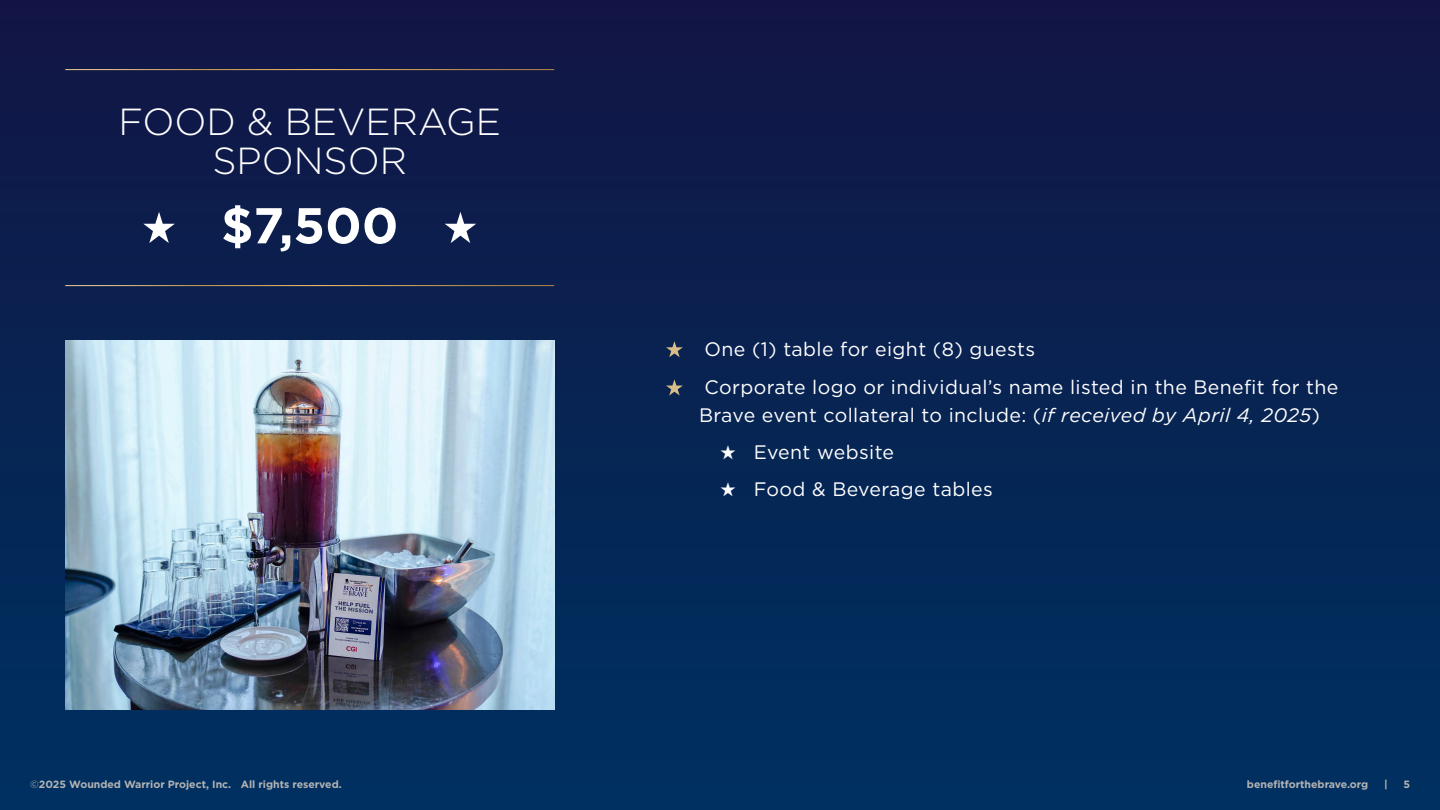
<style>
.page{position:relative;width:1440px;height:810px;background:#fff}
.page>*{position:absolute;margin:0;border:0;box-sizing:border-box;transform-origin:0 0}
.t1{font:700 50.25px "Gotham";color:#fff}
.Paragraph_Style_2{font:300 37.72px/39px "Gotham";color:#fff;text-align:center}
.t2{font:19.5px/27.8px "Gotham";letter-spacing:.02em;color:#fff}
.t3{font:700 10.5px "Gotham";color:#b3b3b3}
.s1{font-style:italic}
.s2{font-weight:400}
</style>
<div class="page">
<div style="left:0;top:0;width:1440px;height:810px;background:linear-gradient(to bottom,#121545,#003261)"></div>
<svg style="left:143px;top:212px;width:32px;height:31px"></svg>
<svg style="left:445px;top:212px;width:31px;height:31px"></svg>
<hr style="left:65px;top:69px;width:489px;height:1px;background:#fff">
<hr style="left:65px;top:285px;width:489px;height:1px;background:#fff">
<img style="left:65px;top:340px;width:489px;height:369px">
<p class="Paragraph_Style_2" style="left:118px;top:101px;width:384px">FOOD &amp; BEVERAGE<br>SPONSOR</p>
<p class="t1" style="left:221px;top:192px;width:179px">$7,500</p>
<p class="t2" style="left:665px;top:335px;width:371px">★ One (1) table for eight (8) guests</p>
<p class="t2" style="left:699px;top:373px;width:641px;text-indent:-34px">★ Corporate logo or individual’s name listed in the Benefit for the<br>Brave event collateral to include: (<span class="s1">if received by April 4, 2025</span>)</p>
<p class="t2" style="left:720px;top:438px;width:176px">★ Event website</p>
<p class="t2" style="left:720px;top:474px;width:274px">★ Food &amp; Beverage tables</p>
<p class="t3" style="left:30px;top:777px;width:313px"><span class="s2">©</span>2025 Wounded Warrior Project, Inc. All rights reserved.</p>
<p class="t3" style="left:1247px;top:777px;width:123px">benefitforthebrave.org</p>
<p class="t3" style="left:1384px;top:777px;width:5px">|</p>
<p class="t3" style="left:1403px;top:777px;width:8px">5</p>
</div>
